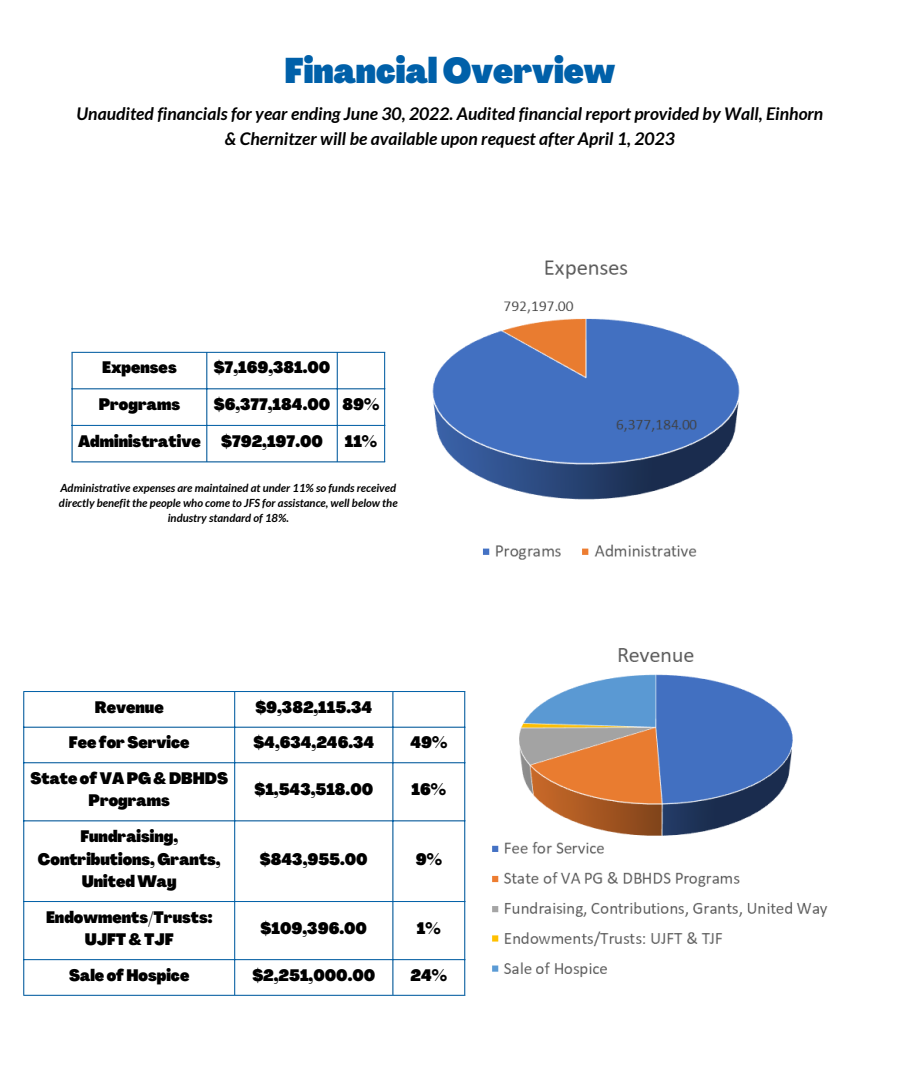
<style>
.page{position:relative;width:900px;height:1080px;background:#fff}
.page>*{position:absolute;margin:0;border:0;box-sizing:border-box;transform-origin:0 0}
.t1{font:900 condensed 35px "Agrandir";color:#0060a9}
.t2{font:italic 700 17.5px/24.4px "Lato";color:#000;text-align:center}
.t3{font:900 condensed 16.25px/22.5px "Agrandir";color:#000;text-align:center}
.t4{font:italic 700 11.25px/15px "Lato";color:#000;text-align:center}
</style>
<div class="page">
<img style="left:385px;top:648px;width:443px;height:342px">
<img style="left:318px;top:260px;width:422px;height:300px">
<hr style="left:72px;top:353px;width:1px;height:108px;background:#0060a9">
<hr style="left:206px;top:353px;width:1px;height:108px;background:#0060a9">
<hr style="left:337px;top:353px;width:1px;height:108px;background:#0060a9">
<hr style="left:384px;top:353px;width:1px;height:108px;background:#0060a9">
<hr style="left:72px;top:352px;width:313px;height:1px;background:#0060a9">
<hr style="left:72px;top:388px;width:313px;height:1px;background:#0060a9">
<hr style="left:72px;top:425px;width:313px;height:1px;background:#0060a9">
<hr style="left:72px;top:461px;width:313px;height:1px;background:#0060a9">
<hr style="left:23px;top:692px;width:1px;height:303px;background:#0060a9">
<hr style="left:234px;top:692px;width:1px;height:303px;background:#0060a9">
<hr style="left:392px;top:692px;width:1px;height:303px;background:#0060a9">
<hr style="left:464px;top:692px;width:1px;height:303px;background:#0060a9">
<hr style="left:23px;top:691px;width:442px;height:1px;background:#0060a9">
<hr style="left:23px;top:727px;width:442px;height:1px;background:#0060a9">
<hr style="left:23px;top:762px;width:442px;height:1px;background:#0060a9">
<hr style="left:23px;top:820px;width:442px;height:1px;background:#0060a9">
<hr style="left:23px;top:901px;width:442px;height:1px;background:#0060a9">
<hr style="left:23px;top:959px;width:442px;height:1px;background:#0060a9">
<hr style="left:23px;top:995px;width:442px;height:1px;background:#0060a9">
<h1 class="t1" style="left:285px;top:57px;width:332px">Financial Overview</h1>
<p class="t2" style="left:77px;top:101px;width:748px">Unaudited financials for year ending June 30, 2022. Audited financial report provided by Wall, Einhorn &amp; Chernitzer will be available upon request after April 1, 2023</p>
<p class="t3" style="left:102px;top:358px;width:76px">Expenses</p>
<p class="t3" style="left:214px;top:358px;width:118px">$7,169,381.00</p>
<p class="t3" style="left:99px;top:395px;width:83px">Programs</p>
<p class="t3" style="left:214px;top:395px;width:167px">$6,377,184.00 89%</p>
<p class="t3" style="left:78px;top:431px;width:124px">Administrative</p>
<p class="t3" style="left:221px;top:431px;width:103px">$792,197.00</p>
<p class="t3" style="left:345px;top:431px;width:34px">11%</p>
<p class="t4" style="left:59px;top:481px;width:340px">Administrative expenses are maintained at under 11% so funds received directly benefit the people who come to JFS for assistance, well below the industry standard of 18%.</p>
<p class="t3" style="left:95px;top:697px;width:70px">Revenue</p>
<p class="t3" style="left:255px;top:697px;width:118px">$9,382,115.34</p>
<p class="t3" style="left:69px;top:733px;width:122px">Fee forService</p>
<p class="t3" style="left:253px;top:733px;width:122px">$4,634,246.34</p>
<p class="t3" style="left:410px;top:733px;width:38px">49%</p>
<p class="t3" style="left:31px;top:769px;width:199px">State ofVAPG &amp;DBHDS<br>Programs</p>
<p class="t3" style="left:254px;top:780px;width:120px">$1,543,518.00</p>
<p class="t3" style="left:412px;top:780px;width:36px">16%</p>
<p class="t3" style="left:38px;top:827px;width:184px">Fundraising,<br>Contributions, Grants,<br>UnitedWay</p>
<p class="t3" style="left:260px;top:849px;width:109px">$843,955.00</p>
<p class="t3" style="left:416px;top:849px;width:28px">9%</p>
<p class="t3" style="left:46px;top:907px;width:168px">Endowments/Trusts:<br>UJFT&amp;TJF</p>
<p class="t3" style="left:261px;top:919px;width:108px">$109,396.00</p>
<p class="t3" style="left:417px;top:919px;width:25px">1%</p>
<p class="t3" style="left:69px;top:965px;width:122px">Sale ofHospice</p>
<p class="t3" style="left:252px;top:965px;width:124px">$2,251,000.00</p>
<p class="t3" style="left:411px;top:965px;width:38px">24%</p>
</div>
